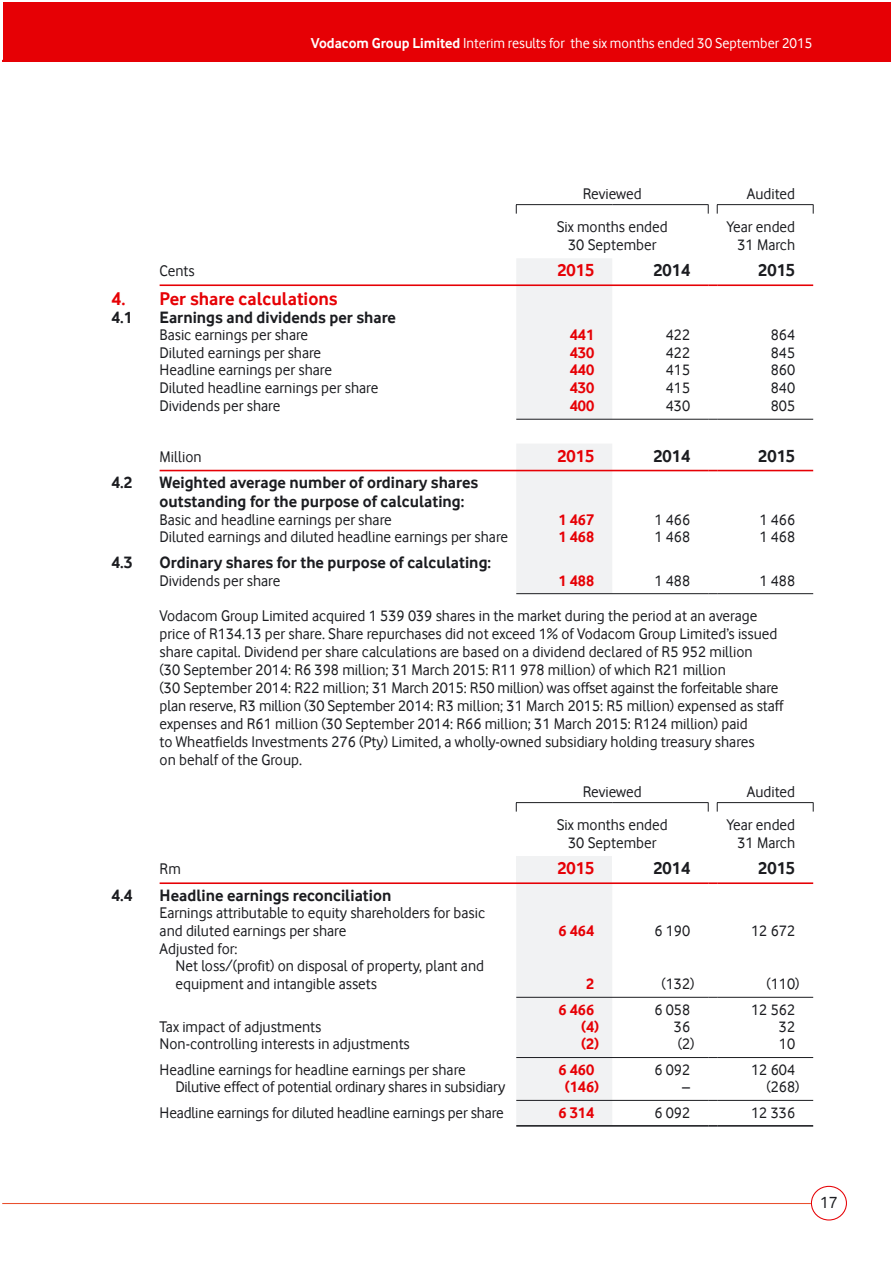
<style>
.page{position:relative;width:893px;height:1263px;background:#fff}
.page>*{position:absolute;margin:0;border:0;box-sizing:border-box;transform-origin:0 0}
.t1{font:700 19.05px "Vodafone Rg";color:#e60005}
.t2{font:700 18px "Vodafone Rg";color:#1b1c20}
.t3{font:700 18px "Vodafone Rg";color:#e60005}
.t4{font:700 16.95px/19px "Vodafone Rg";color:#1b1c20}
.t5{font:16.95px "Vodafone Rg";color:#1b1c20}
.t6{font:15.9px/18px "Vodafone Rg";color:#1b1c20}
.t7{font:700 15.9px "Vodafone Rg";color:#e60005}
.t8{font:14.85px "Vodafone Rg";color:#fff}
.s1{font-weight:700}
</style>
<div class="page">
<div style="left:3px;top:2px;width:887px;height:60px;background:#e60005"></div>
<div style="left:810px;top:1186px;width:37px;height:35px;border:1px solid #e60005;border-radius:50%"></div>
<hr style="left:3px;top:1203px;width:807px;height:1px;background:#e9502e">
<div style="left:516px;top:258px;width:96px;height:161px;background:#f1f2f3"></div>
<hr style="left:516px;top:204px;width:96px;height:1px;background:#1b1c20">
<hr style="left:612px;top:204px;width:96px;height:1px;background:#1b1c20">
<hr style="left:717px;top:204px;width:96px;height:1px;background:#1b1c20">
<hr style="left:160px;top:284px;width:548px;height:2px;background:#e60005">
<hr style="left:717px;top:284px;width:96px;height:2px;background:#e60005">
<hr style="left:516px;top:419px;width:192px;height:1px;background:#1b1c20">
<hr style="left:717px;top:419px;width:96px;height:1px;background:#1b1c20">
<svg style="left:708px;top:284px;width:9px;height:2px"></svg>
<div style="left:516px;top:444px;width:96px;height:149px;background:#f1f2f3"></div>
<hr style="left:160px;top:470px;width:548px;height:1px;background:#e60005">
<hr style="left:717px;top:470px;width:96px;height:1px;background:#e60005">
<hr style="left:516px;top:593px;width:192px;height:1px;background:#1b1c20">
<hr style="left:717px;top:593px;width:96px;height:1px;background:#1b1c20">
<div style="left:516px;top:856px;width:96px;height:27px;background:#f1f2f3"></div>
<div style="left:516px;top:884px;width:96px;height:241px;background:#f1f2f3"></div>
<hr style="left:516px;top:1100px;width:192px;height:1px;background:#1b1c20">
<hr style="left:717px;top:1100px;width:96px;height:1px;background:#1b1c20">
<hr style="left:516px;top:802px;width:96px;height:1px;background:#1b1c20">
<hr style="left:612px;top:802px;width:96px;height:1px;background:#1b1c20">
<hr style="left:717px;top:802px;width:96px;height:1px;background:#1b1c20">
<hr style="left:160px;top:882px;width:548px;height:2px;background:#e60005">
<hr style="left:717px;top:882px;width:96px;height:2px;background:#e60005">
<hr style="left:516px;top:997px;width:192px;height:1px;background:#1b1c20">
<hr style="left:717px;top:997px;width:96px;height:1px;background:#1b1c20">
<hr style="left:516px;top:1057px;width:192px;height:1px;background:#1b1c20">
<hr style="left:717px;top:1057px;width:96px;height:1px;background:#1b1c20">
<hr style="left:516px;top:1125px;width:192px;height:2px;background:#1b1c20">
<hr style="left:717px;top:1125px;width:96px;height:2px;background:#1b1c20">
<svg style="left:708px;top:882px;width:9px;height:2px"></svg>
<svg style="left:708px;top:1125px;width:9px;height:2px"></svg>
<p class="t8" style="left:311px;top:35px;width:503px"><span class="s1">Vodacom Group Limited</span> Interim results for the six months ended 30 September 2015</p>
<p class="t6" style="left:582px;top:184px;width:61px">Reviewed</p>
<p class="t6" style="left:746px;top:184px;width:50px">Audited</p>
<p class="t6" style="left:556px;top:217px;width:112px;text-align:center">Six months ended<br>30 September</p>
<p class="t6" style="left:726px;top:217px;width:70px;text-align:right">Year ended<br>31 March</p>
<p class="t6" style="left:160px;top:262px;width:37px">Cents</p>
<p class="t3" style="left:557px;top:264px;width:38px">2015</p>
<p class="t2" style="left:653px;top:264px;width:38px">2014</p>
<p class="t2" style="left:758px;top:264px;width:38px">2015</p>
<p class="t1" style="left:112px;top:292px;width:227px">4. Per share calculations</p>
<p class="t4" style="left:112px;top:309px;width:22px">4.1</p>
<p class="t4" style="left:160px;top:309px;width:238px">Earnings and dividends per share</p>
<p class="t6" style="left:160px;top:326px;width:150px">Basic earnings per share</p>
<p class="t7" style="left:570px;top:330px;width:26px">441</p>
<p class="t6" style="left:665px;top:326px;width:26px">422</p>
<p class="t6" style="left:770px;top:326px;width:26px">864</p>
<p class="t6" style="left:160px;top:343px;width:163px">Diluted earnings per share</p>
<p class="t7" style="left:570px;top:347px;width:26px">430</p>
<p class="t6" style="left:665px;top:343px;width:26px">422</p>
<p class="t6" style="left:770px;top:343px;width:26px">845</p>
<p class="t6" style="left:160px;top:361px;width:174px">Headline earnings per share</p>
<p class="t7" style="left:570px;top:365px;width:26px">440</p>
<p class="t6" style="left:665px;top:361px;width:26px">415</p>
<p class="t6" style="left:770px;top:361px;width:26px">860</p>
<p class="t6" style="left:160px;top:378px;width:220px">Diluted headline earnings per share</p>
<p class="t7" style="left:570px;top:382px;width:26px">430</p>
<p class="t6" style="left:665px;top:378px;width:26px">415</p>
<p class="t6" style="left:770px;top:378px;width:26px">840</p>
<p class="t6" style="left:160px;top:397px;width:122px">Dividends per share</p>
<p class="t7" style="left:570px;top:401px;width:26px">400</p>
<p class="t6" style="left:665px;top:397px;width:26px">430</p>
<p class="t6" style="left:770px;top:397px;width:26px">805</p>
<p class="t6" style="left:160px;top:447px;width:43px">Million</p>
<p class="t3" style="left:557px;top:450px;width:38px">2015</p>
<p class="t2" style="left:653px;top:450px;width:38px">2014</p>
<p class="t2" style="left:758px;top:450px;width:38px">2015</p>
<p class="t4" style="left:112px;top:475px;width:22px">4.2</p>
<p class="t4" style="left:160px;top:475px;width:320px">Weighted average number of ordinary shares outstanding for the purpose of calculating:</p>
<p class="t6" style="left:160px;top:510px;width:234px">Basic and headline earnings per share</p>
<p class="t7" style="left:558px;top:514px;width:37px">1 467</p>
<p class="t6" style="left:654px;top:510px;width:37px">1 466</p>
<p class="t6" style="left:759px;top:510px;width:37px">1 466</p>
<p class="t6" style="left:160px;top:528px;width:350px">Diluted earnings and diluted headline earnings per share</p>
<p class="t7" style="left:558px;top:532px;width:37px">1 468</p>
<p class="t6" style="left:654px;top:528px;width:37px">1 468</p>
<p class="t6" style="left:759px;top:528px;width:37px">1 468</p>
<p class="t4" style="left:112px;top:555px;width:22px">4.3</p>
<p class="t4" style="left:160px;top:555px;width:333px">Ordinary shares for the purpose of calculating:</p>
<p class="t6" style="left:160px;top:571px;width:122px">Dividends per share</p>
<p class="t7" style="left:558px;top:575px;width:37px">1 488</p>
<p class="t6" style="left:654px;top:571px;width:37px">1 488</p>
<p class="t6" style="left:759px;top:571px;width:37px">1 488</p>
<p class="t6" style="left:160px;top:607px;width:625px">Vodacom Group Limited acquired 1 539 039 shares in the market during the period at an average price of R134.13 per share. Share repurchases did not exceed 1% of Vodacom Group Limited’s issued share capital. Dividend per share calculations are based on a dividend declared of R5 952 million<br>(30 September 2014: R6 398 million; 31 March 2015: R11 978 million) of which R21 million<br>(30 September 2014: R22 million; 31 March 2015: R50 million) was offset against the forfeitable share plan reserve, R3 million (30 September 2014: R3 million; 31 March 2015: R5 million) expensed as staff expenses and R61 million (30 September 2014: R66 million; 31 March 2015: R124 million) paid<br>to Wheatfields Investments 276 (Pty) Limited, a wholly-owned subsidiary holding treasury shares<br>on behalf of the Group.</p>
<p class="t6" style="left:582px;top:782px;width:61px">Reviewed</p>
<p class="t6" style="left:746px;top:782px;width:50px">Audited</p>
<p class="t6" style="left:556px;top:815px;width:112px;text-align:center">Six months ended<br>30 September</p>
<p class="t6" style="left:726px;top:815px;width:70px;text-align:right">Year ended<br>31 March</p>
<p class="t6" style="left:160px;top:860px;width:23px">Rm</p>
<p class="t3" style="left:557px;top:862px;width:38px">2015</p>
<p class="t2" style="left:653px;top:862px;width:38px">2014</p>
<p class="t2" style="left:758px;top:862px;width:38px">2015</p>
<p class="t4" style="left:112px;top:888px;width:22px">4.4</p>
<p class="t4" style="left:160px;top:888px;width:233px">Headline earnings reconciliation</p>
<p class="t6" style="left:160px;top:904px;width:327px">Earnings attributable to equity shareholders for basic and diluted earnings per share</p>
<p class="t7" style="left:558px;top:926px;width:37px">6 464</p>
<p class="t6" style="left:654px;top:922px;width:37px">6 190</p>
<p class="t6" style="left:751px;top:922px;width:46px">12 672</p>
<p class="t6" style="left:175px;top:940px;width:310px;text-indent:-16px">Adjusted for:<br>Net loss/(profit) on disposal of property, plant and equipment and intangible assets</p>
<p class="t7" style="left:586px;top:979px;width:10px">2</p>
<p class="t6" style="left:661px;top:975px;width:35px">(132)</p>
<p class="t6" style="left:766px;top:975px;width:35px">(110)</p>
<p class="t7" style="left:558px;top:1004px;width:37px">6 466</p>
<p class="t6" style="left:654px;top:1000px;width:37px">6 058</p>
<p class="t6" style="left:751px;top:1000px;width:46px">12 562</p>
<p class="t6" style="left:160px;top:1018px;width:163px">Tax impact of adjustments</p>
<p class="t7" style="left:581px;top:1021px;width:20px">(4)</p>
<p class="t6" style="left:674px;top:1018px;width:18px">36</p>
<p class="t6" style="left:778px;top:1018px;width:18px">32</p>
<p class="t6" style="left:160px;top:1035px;width:252px">Non-controlling interests in adjustments</p>
<p class="t7" style="left:581px;top:1039px;width:20px">(2)</p>
<p class="t6" style="left:677px;top:1035px;width:18px">(2)</p>
<p class="t6" style="left:778px;top:1035px;width:18px">10</p>
<p class="t6" style="left:160px;top:1061px;width:308px">Headline earnings for headline earnings per share</p>
<p class="t7" style="left:558px;top:1064px;width:37px">6 460</p>
<p class="t6" style="left:654px;top:1061px;width:37px">6 092</p>
<p class="t6" style="left:751px;top:1061px;width:46px">12 604</p>
<p class="t6" style="left:175px;top:1078px;width:331px">Dilutive effect of potential ordinary shares in subsidiary</p>
<p class="t7" style="left:565px;top:1082px;width:36px">(146)</p>
<p class="t6" style="left:682px;top:1078px;width:9px">–</p>
<p class="t6" style="left:766px;top:1078px;width:35px">(268)</p>
<p class="t6" style="left:160px;top:1103px;width:345px">Headline earnings for diluted headline earnings per share</p>
<p class="t7" style="left:558px;top:1107px;width:37px">6 314</p>
<p class="t6" style="left:654px;top:1103px;width:37px">6 092</p>
<p class="t6" style="left:751px;top:1103px;width:46px">12 336</p>
<p class="t5" style="left:820px;top:1193px;width:19px">17</p>
</div>
